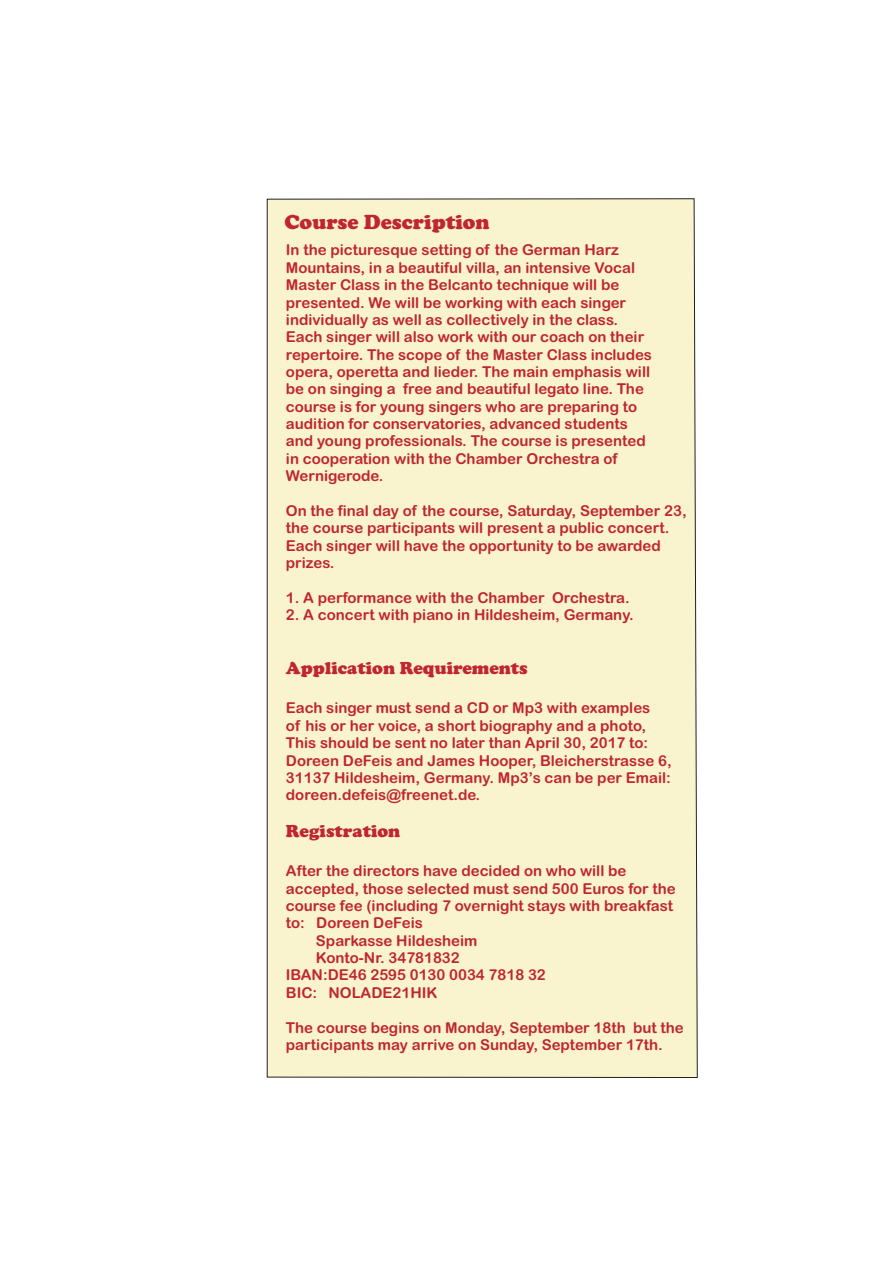
<style>
.page{position:relative;width:893px;height:1263px;background:#fff}
.page>*{position:absolute;margin:0;border:0;box-sizing:border-box;transform-origin:0 0}
.t1{font:900 21px "Cooper";color:#c0262f}
.t2{font:900 18px "Cooper";color:#c0262f}
.t3{font:15px/17.4px "Arial Rounded MT Bold";color:#c0262f}
</style>
<div class="page">
<div style="left:267px;top:198px;width:431px;height:880px;background:#f9f4cd"></div>
<h1 class="t1" style="left:284px;top:215px;width:207px">Course Description</h1>
<p class="t3" style="left:286px;top:243px;width:368px">In the picturesque setting of the German Harz Mountains, in a beautiful villa, an intensive Vocal Master Class in the Belcanto technique will be presented. We will be working with each singer individually as well as collectively in the class.<br>Each singer will also work with our coach on their repertoire. The scope of the Master Class includes opera, operetta and lieder. The main emphasis will be on singing a free and beautiful legato line. The course is for young singers who are preparing to audition for conservatories, advanced students and young professionals. The course is presented in cooperation with the Chamber Orchestra of Wernigerode.</p>
<p class="t3" style="left:286px;top:503px;width:402px">On the final day of the course, Saturday, September 23, the course participants will present a public concert.<br>Each singer will have the opportunity to be awarded prizes.</p>
<p class="t3" style="left:286px;top:590px;width:345px">1. A performance with the Chamber Orchestra.</p>
<p class="t3" style="left:286px;top:607px;width:349px">2. A concert with piano in Hildesheim, Germany.</p>
<p class="t2" style="left:286px;top:662px;width:243px">Application Requirements</p>
<p class="t3" style="left:286px;top:701px;width:387px">Each singer must send a CD or Mp3 with examples<br>of his or her voice, a short biography and a photo, This should be sent no later than April 30, 2017 to:<br>Doreen DeFeis and James Hooper, Bleicherstrasse 6, 31137 Hildesheim, Germany. Mp3’s can be per Email: doreen.defeis@freenet.de.</p>
<p class="t2" style="left:286px;top:825px;width:116px">Registration</p>
<p class="t3" style="left:286px;top:864px;width:342px">After the directors have decided on who will be</p>
<p class="t3" style="left:286px;top:881px;width:391px">accepted, those selected must send 500 Euros for the</p>
<p class="t3" style="left:286px;top:898px;width:389px">course fee (including 7 overnight stays with breakfast</p>
<p class="t3" style="left:286px;top:916px;width:138px">to: Doreen DeFeis</p>
<p class="t3" style="left:316px;top:933px;width:163px">Sparkasse Hildesheim</p>
<p class="t3" style="left:316px;top:950px;width:145px">Konto-Nr. 34781832</p>
<p class="t3" style="left:286px;top:968px;width:261px">IBAN:DE46 2595 0130 0034 7818 32</p>
<p class="t3" style="left:286px;top:985px;width:153px">BIC: NOLADE21HIK</p>
<p class="t3" style="left:286px;top:1020px;width:399px">The course begins on Monday, September 18th but the participants may arrive on Sunday, September 17th.</p>
</div>
